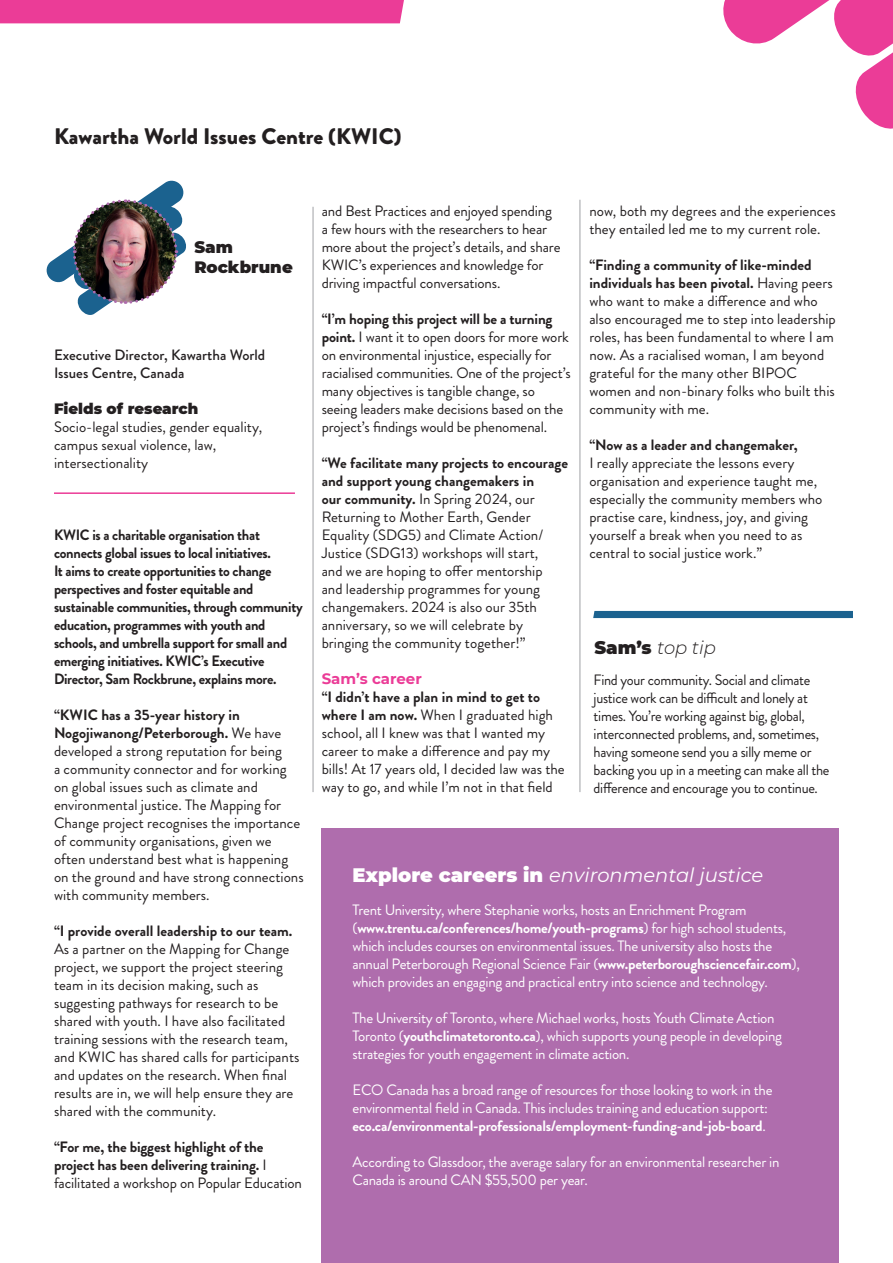
<style>
.page{position:relative;width:893px;height:1263px;background:#fff}
.page>*{position:absolute;margin:0;border:0;box-sizing:border-box;transform-origin:0 0}
.t1{font:900 22.5px "Brandon Grotesque";color:#231f20}
.t2{font:italic 19.5px "Montserrat";color:#fff}
.t3{font:italic 300 18px "Montserrat";color:#231f20}
.t4{font:900 16.5px/19.8px "Montserrat";color:#231f20}
.t5{font:15px/18px "Brandon Grotesque";color:#231f20}
.t6{font:15px/18px "Brandon Grotesque";letter-spacing:-.02em;color:#fff}
.t7{font:700 15px/18px "Brandon Grotesque";letter-spacing:-.02em;color:#231f20;scale:.96 1}
.t8{font:15px/18px "Brandon Grotesque";letter-spacing:-.02em;color:#231f20;scale:.96 1}
.t9{font:700 15px/18px "Brandon Grotesque";letter-spacing:-.02em;color:#231f20}
.t10{font:500 15px/18px "Brandon Grotesque";color:#231f20}
.t11{font:900 15px "Montserrat";color:#231f20}
.t12{font:700 15px "Montserrat";color:#eb3c97}
.s1{font-weight:700}
.s2{font-weight:400}
.s3{font-weight:900;font-style:normal}
</style>
<div class="page">
<img style="left:46px;top:180px;width:140px;height:135px">
<div style="left:322px;top:828px;width:517px;height:435px;background:#af6dad"></div>
<svg style="left:723px;top:0;width:170px;height:129px"></svg>
<div style="left:0;top:0;width:404px;height:23px;background:#eb3c97"></div>
<hr style="left:580px;top:200px;width:1px;height:592px;background:#a0a1a5">
<hr style="left:313px;top:207px;width:1px;height:585px;background:#a0a1a5">
<div style="left:593px;top:611px;width:260px;height:7px;background:#1b628f"></div>
<hr style="left:54px;top:492px;width:241px;height:2px;background:#eb3c97">
<p class="t1" style="left:54px;top:120px;width:349px">Kawartha World Issues Centre (KWIC)</p>
<p class="t4" style="left:194px;top:236px;width:100px">Sam<br>Rockbrune</p>
<p class="t10" style="left:54px;top:346px;width:213px">Executive Director, Kawartha World<br>Issues Centre, Canada</p>
<p class="t11" style="left:54px;top:397px;width:146px">Fields of research</p>
<p class="t5" style="left:54px;top:418px;width:210px">Socio-legal studies, gender equality, campus sexual violence, law, intersectionality</p>
<p class="t7" style="left:54px;top:526px;width:261px">KWIC is a charitable organisation that connects global issues to local initiatives.<br>It aims to create opportunities to change perspectives and foster equitable and sustainable communities, through community education, programmes with youth and schools, and umbrella support for small and emerging initiatives. KWIC’s Executive Director, Sam Rockbrune, explains more.</p>
<p class="t5" style="left:54px;top:706px;width:251px"><span class="s1">“KWIC has a 35-year history in Nogojiwanong/Peterborough.</span> We have developed a strong reputation for being<br>a community connector and for working on global issues such as climate and environmental justice. The Mapping for Change project recognises the importance of community organisations, given we often understand best what is happening on the ground and have strong connections with community members.</p>
<p class="t5" style="left:54px;top:922px;width:247px"><span class="s1">“I provide overall leadership to our team.<br></span>As a partner on the Mapping for Change project, we support the project steering team in its decision making, such as suggesting pathways for research to be shared with youth. I have also facilitated training sessions with the research team, and KWIC has shared calls for participants and updates on the research. When final results are in, we will help ensure they are shared with the community.</p>
<p class="t9" style="left:54px;top:1138px;width:250px">“For me, the biggest highlight of the project has been delivering training. <span class="s2">I facilitated a workshop on Popular Education</span></p>
<p class="t5" style="left:322px;top:202px;width:240px">and Best Practices and enjoyed spending a few hours with the researchers to hear more about the project’s details, and share KWIC’s experiences and knowledge for driving impactful conversations.</p>
<p class="t5" style="left:322px;top:310px;width:251px"><span class="s1">“I’m hoping this project will be a turning point.</span> I want it to open doors for more work on environmental injustice, especially for racialised communities. One of the project’s many objectives is tangible change, so seeing leaders make decisions based on the project’s findings would be phenomenal.</p>
<p class="t5" style="left:322px;top:454px;width:248px"><span class="s1">“We facilitate many projects to encourage and support young changemakers in<br>our community.</span> In Spring 2024, our Returning to Mother Earth, Gender Equality (SDG5) and Climate Action/ Justice (SDG13) workshops will start,<br>and we are hoping to offer mentorship<br>and leadership programmes for young changemakers. 2024 is also our 35th anniversary, so we will celebrate by bringing the community together!”</p>
<p class="t12" style="left:322px;top:668px;width:102px">Sam’s career</p>
<p class="t5" style="left:322px;top:688px;width:245px"><span class="s1">“I didn’t have a plan in mind to get to where I am now.</span> When I graduated high school, all I knew was that I wanted my career to make a difference and pay my bills! At 17 years old, I decided law was the way to go, and while I’m not in that field</p>
<p class="t5" style="left:589px;top:202px;width:248px">now, both my degrees and the experiences they entailed led me to my current role.</p>
<p class="t5" style="left:589px;top:256px;width:248px"><span class="s1">“Finding a community of like-minded individuals has been pivotal.</span> Having peers who want to make a difference and who also encouraged me to step into leadership roles, has been fundamental to where I am now. As a racialised woman, I am beyond grateful for the many other BIPOC women and non-binary folks who built this community with me.</p>
<p class="t5" style="left:589px;top:436px;width:235px"><span class="s1">“Now as a leader and changemaker,<br></span>I really appreciate the lessons every organisation and experience taught me, especially the community members who practise care, kindness, joy, and giving yourself a break when you need to as central to social justice work.”</p>
<p class="t3" style="left:594px;top:636px;width:123px"><span class="s3">Sam’s</span> top tip</p>
<p class="t8" style="left:594px;top:671px;width:247px">Find your community. Social and climate justice work can be difficult and lonely at times. You’re working against big, global, interconnected problems, and, sometimes, having someone send you a silly meme or backing you up in a meeting can make all the difference and encourage you to continue.</p>
<p class="t2" style="left:352px;top:861px;width:412px"><span class="s3">Explore careers in</span> environmental justice</p>
<p class="t6" style="left:352px;top:901px;width:449px">Trent University, where Stephanie works, hosts an Enrichment Program (<span class="s1">www.trentu.ca/conferences/home/youth-programs</span>) for high school students, which includes courses on environmental issues. The university also hosts the annual Peterborough Regional Science Fair (<span class="s1">www.peterboroughsciencefair.com</span>), which provides an engaging and practical entry into science and technology.</p>
<p class="t6" style="left:352px;top:1009px;width:431px">The University of Toronto, where Michael works, hosts Youth Climate Action<br>Toronto (<span class="s1">youthclimatetoronto.ca</span>), which supports young people in developing strategies for youth engagement in climate action.</p>
<p class="t6" style="left:352px;top:1081px;width:422px">ECO Canada has a broad range of resources for those looking to work in the environmental field in Canada. This includes training and education support: <span class="s1">eco.ca/environmental-professionals/employment-funding-and-job-board</span>.</p>
<p class="t6" style="left:352px;top:1153px;width:428px">According to Glassdoor, the average salary for an environmental researcher in<br>Canada is around CAN $55,500 per year.</p>
</div>
